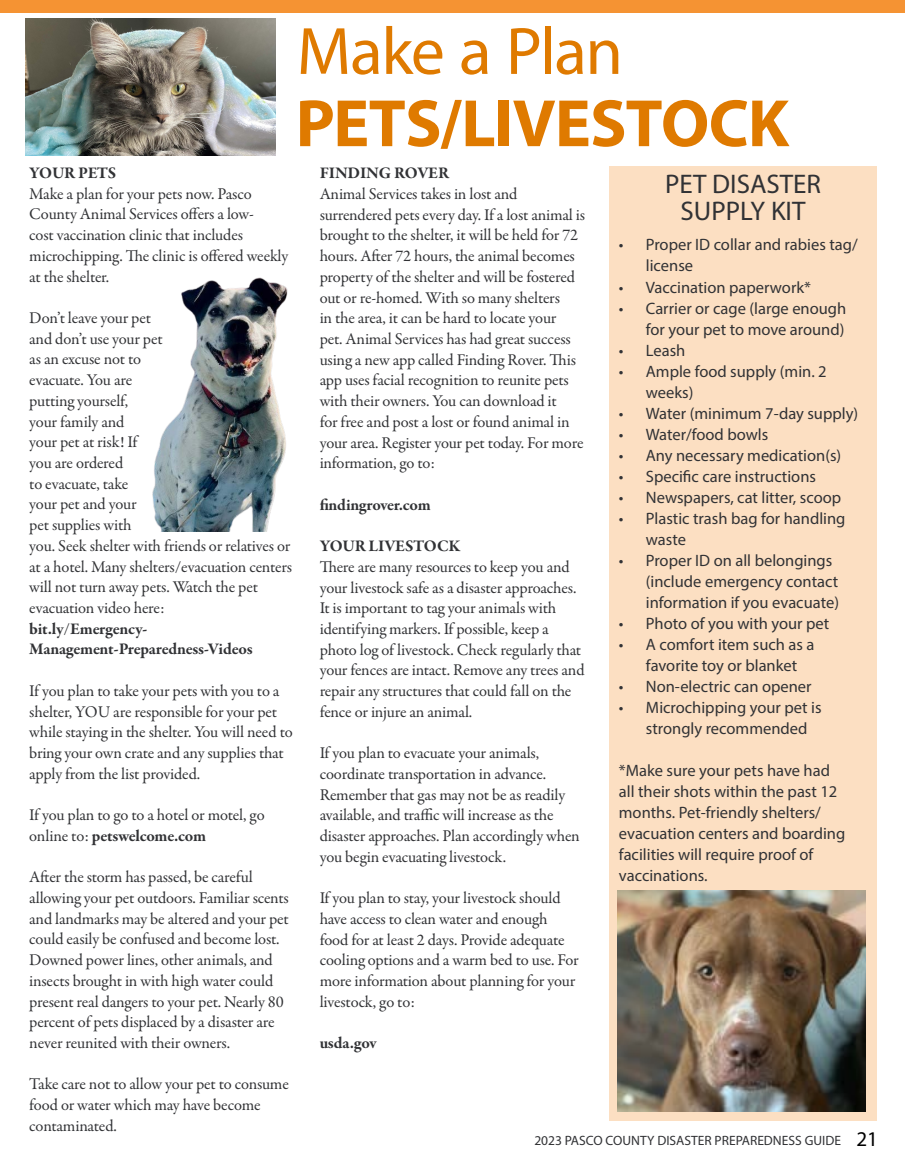
<style>
.page{position:relative;width:905px;height:1175px;background:#fff}
.page>*{position:absolute;margin:0;border:0;box-sizing:border-box;transform-origin:0 0}
.t1{font:700 67.5px "Myriad Pro";letter-spacing:-.015em;color:#df7a00}
.t2{font:67.5px "Myriad Pro";letter-spacing:-.02em;color:#df7a00}
.t3{font:27px/27px "Myriad Pro";color:#313235;text-align:center}
.t4{font:16.5px/20.7px "Garamond Premr Pro";letter-spacing:-.01em;color:#313235}
.t5{font:16.5px/21px "Myriad Pro";color:#313235}
.t6{font:700 16.5px/20.7px "Garamond Premr Pro";letter-spacing:-.015em;color:#313235}
.t7{font:13.5px "Myriad Pro";color:#313235}
.s1{font-weight:700}
.s2{font-size:21px;color:#000}
</style>
<div class="page">
<div style="left:609px;top:166px;width:267px;height:954px;background:#fcdfc2"></div>
<div style="left:0;top:0;width:904px;height:13px;background:#f59333"></div>
<img style="left:617px;top:890px;width:249px;height:221px">
<img style="left:152px;top:277px;width:136px;height:254px">
<img style="left:26px;top:18px;width:250px;height:138px">
<h1 class="t2" style="left:297px;top:10px;width:328px">Make a Plan</h1>
<h1 class="t1" style="left:296px;top:79px;width:495px">PETS/LIVESTOCK</h1>
<p class="t6" style="left:29px;top:163px;width:89px">YOUR PETS</p>
<p class="t4" style="left:29px;top:184px;width:260px">Make a plan for your pets now. Pasco County Animal Services offers a low-<br>cost vaccination clinic that includes microchipping. The clinic is offered weekly at the shelter.</p>
<p class="t4" style="left:29px;top:308px;width:264px">Don’t leave your pet<br>and don’t use your pet<br>as an excuse not to<br>evacuate. You are<br>putting yourself,<br>your family and<br>your pet at risk! If<br>you are ordered<br>to evacuate, take<br>your pet and your<br>pet supplies with<br>you. Seek shelter with friends or relatives or at a hotel. Many shelters/evacuation centers will not turn away pets. Watch the pet evacuation video here:</p>
<p class="t6" style="left:29px;top:618px;width:225px">bit.ly/Emergency-<br>Management-Preparedness-Videos</p>
<p class="t4" style="left:29px;top:680px;width:265px">If you plan to take your pets with you to a shelter, YOU are responsible for your pet while staying in the shelter. You will need to bring your own crate and any supplies that apply from the list provided.</p>
<p class="t4" style="left:29px;top:805px;width:237px">If you plan to go to a hotel or motel, go online to: <span class="s1">petswelcome.com</span></p>
<p class="t4" style="left:29px;top:867px;width:261px">After the storm has passed, be careful allowing your pet outdoors. Familiar scents and landmarks may be altered and your pet could easily be confused and become lost.<br>Downed power lines, other animals, and insects brought in with high water could present real dangers to your pet. Nearly 80 percent of pets displaced by a disaster are never reunited with their owners.</p>
<p class="t4" style="left:29px;top:1074px;width:261px">Take care not to allow your pet to consume food or water which may have become contaminated.</p>
<p class="t6" style="left:320px;top:163px;width:131px">FINDING ROVER</p>
<p class="t4" style="left:320px;top:184px;width:267px">Animal Services takes in lost and surrendered pets every day. If a lost animal is brought to the shelter, it will be held for 72 hours. After 72 hours, the animal becomes property of the shelter and will be fostered out or re-homed. With so many shelters<br>in the area, it can be hard to locate your<br>pet. Animal Services has had great success using a new app called Finding Rover. This app uses facial recognition to reunite pets with their owners. You can download it<br>for free and post a lost or found animal in your area. Register your pet today. For more information, go to:</p>
<p class="t6" style="left:320px;top:494px;width:113px">findingrover.com</p>
<p class="t6" style="left:320px;top:536px;width:142px">YOUR LIVESTOCK</p>
<p class="t4" style="left:320px;top:556px;width:266px">There are many resources to keep you and your livestock safe as a disaster approaches.<br>It is important to tag your animals with identifying markers. If possible, keep a photo log of livestock. Check regularly that your fences are intact. Remove any trees and repair any structures that could fall on the fence or injure an animal.</p>
<p class="t4" style="left:320px;top:743px;width:262px">If you plan to evacuate your animals, coordinate transportation in advance.<br>Remember that gas may not be as readily available, and traffic will increase as the disaster approaches. Plan accordingly when you begin evacuating livestock.</p>
<p class="t4" style="left:320px;top:888px;width:261px">If you plan to stay, your livestock should have access to clean water and enough food for at least 2 days. Provide adequate cooling options and a warm bed to use. For more information about planning for your livestock, go to:</p>
<p class="t6" style="left:320px;top:1033px;width:58px">usda.gov</p>
<h2 class="t3" style="left:665px;top:170px;width:158px">PET DISASTER<br>SUPPLY KIT</h2>
<p class="t5" style="left:646px;top:234px;width:213px;text-indent:-27px">• Proper ID collar and rabies tag/ license</p>
<p class="t5" style="left:619px;top:276px;width:194px">• Vaccination paperwork*</p>
<p class="t5" style="left:619px;top:297px;width:229px;text-align:right">• Carrier or cage (large enough for your pet to move around)</p>
<p class="t5" style="left:619px;top:339px;width:68px">• Leash</p>
<p class="t5" style="left:646px;top:360px;width:182px;text-indent:-27px">• Ample food supply (min. 2 weeks)</p>
<p class="t5" style="left:619px;top:402px;width:241px">• Water (minimum 7-day supply)</p>
<p class="t5" style="left:619px;top:423px;width:151px">• Water/food bowls</p>
<p class="t5" style="left:619px;top:444px;width:224px">• Any necessary medication(s)</p>
<p class="t5" style="left:619px;top:465px;width:199px">• Specific care instructions</p>
<p class="t5" style="left:619px;top:486px;width:224px">• Newspapers, cat litter, scoop</p>
<p class="t5" style="left:646px;top:507px;width:201px;text-indent:-27px">• Plastic trash bag for handling waste</p>
<p class="t5" style="left:646px;top:549px;width:195px;text-indent:-27px">• Proper ID on all belongings (include emergency contact information if you evacuate)</p>
<p class="t5" style="left:619px;top:612px;width:212px">• Photo of you with your pet</p>
<p class="t5" style="left:619px;top:633px;width:197px;text-align:center">• A comfort item such as a favorite toy or blanket</p>
<p class="t5" style="left:619px;top:675px;width:194px">• Non-electric can opener</p>
<p class="t5" style="left:646px;top:696px;width:177px;text-indent:-27px">• Microchipping your pet is strongly recommended</p>
<p class="t5" style="left:619px;top:759px;width:228px">*Make sure your pets have had all their shots within the past 12 months. Pet-friendly shelters/ evacuation centers and boarding facilities will require proof of vaccinations.</p>
<p class="t7" style="left:534px;top:1132px;width:345px">2023 PASCO COUNTY DISASTER PREPAREDNESS GUIDE <span class="s2">21</span></p>
</div>
